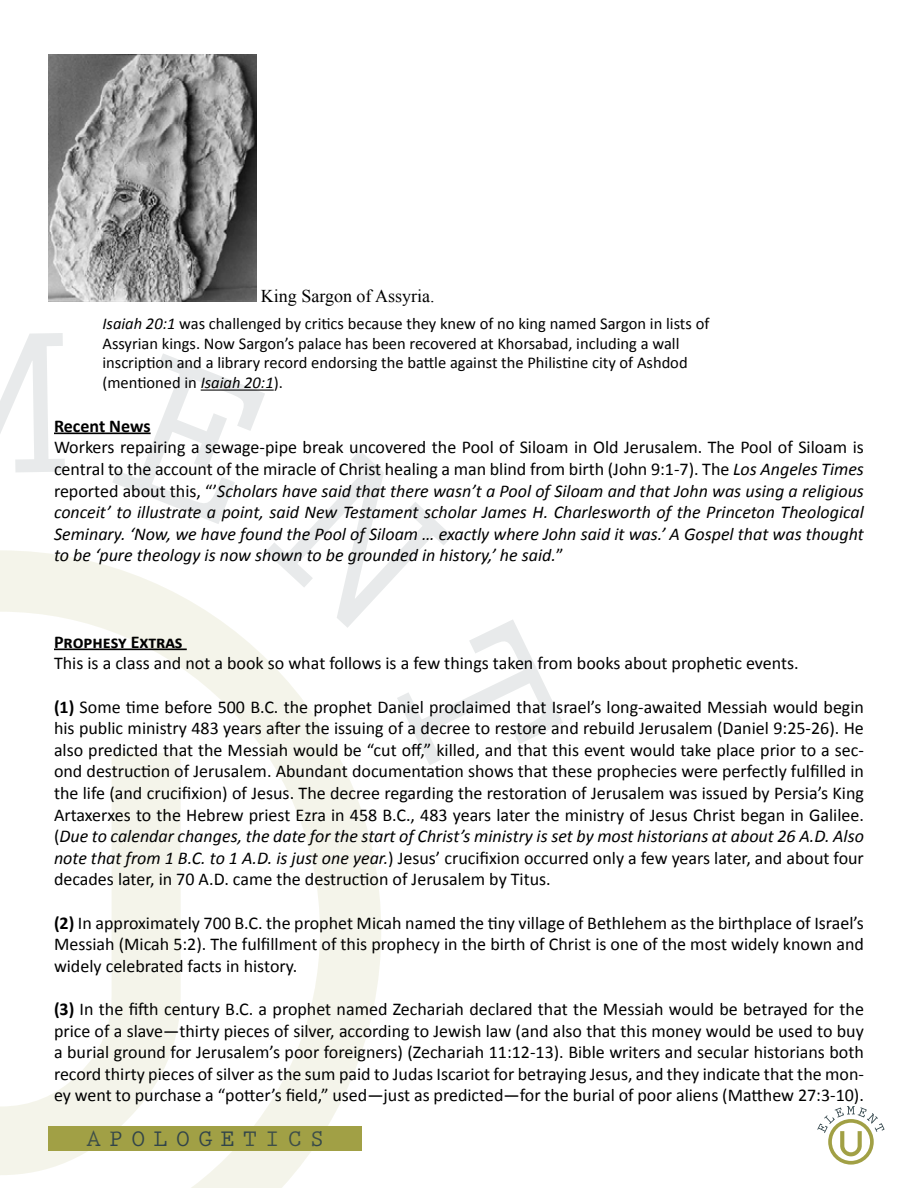
<style>
.page{position:relative;width:918px;height:1188px;background:#fff}
.page>*{position:absolute;margin:0;border:0;box-sizing:border-box;transform-origin:0 0}
.t1{font:700 24.15px "Prestige Elite Std";letter-spacing:.325em;color:#31444a}
.t2{font:18px/21.6px "Calibri";color:#000;text-align:justify}
.t3{font:italic 18px/21.6px "Calibri";color:#000;text-align:justify}
.t4{font:700 18px "Calibri";letter-spacing:-.005em;color:#000}
.t5{font:18px "Times New Roman";color:#000}
.t6{font:16.5px/19.8px "Calibri";color:#000}
.s1{font-style:italic}
.s2{font-style:normal}
.s3{font-weight:700}
</style>
<div class="page">
<div style="left:828px;top:1119px;width:46px;height:46px;border:4px solid #a1a045;border-radius:50%"></div>
<svg style="left:817px;top:1106px;width:68px;height:50px"></svg>
<svg style="left:0;top:550px;width:381px;height:638px"></svg>
<svg style="left:0;top:333px;width:65px;height:139px"></svg>
<svg style="left:112px;top:354px;width:451px;height:411px"></svg>
<hr style="left:201px;top:390px;width:73px;height:1px;background:#000">
<img style="left:48px;top:54px;width:208px;height:248px">
<hr style="left:54px;top:433px;width:97px;height:1px;background:#000">
<hr style="left:54px;top:649px;width:133px;height:1px;background:#000">
<p class="t5" style="left:261px;top:283px;width:175px">King Sargon of Assyria.</p>
<p class="t6" style="left:102px;top:313px;width:608px"><span class="s1">Isaiah 20:1</span> was challenged by critics because they knew of no king named Sargon in lists of Assyrian kings. Now Sargon’s palace has been recovered at Khorsabad, including a wall inscription and a library record endorsing the battle against the Philistine city of Ashdod (mentioned in <span class="s1">Isaiah 20:1</span>).</p>
<p class="t4" style="left:54px;top:414px;width:98px">Recent News</p>
<p class="t3" style="left:54px;top:436px;width:812px"><span class="s2">Workers repairing a sewage-pipe break uncovered the Pool of Siloam in Old Jerusalem. The Pool of Siloam is central to the account of the miracle of Christ healing a man blind from birth (John 9:1-7). The</span> Los Angeles Times <span class="s2">reported about this, “’</span>Scholars have said that there wasn’t a Pool of Siloam and that John was using a religious conceit’ to illustrate a point, said New Testament scholar James H. Charlesworth of the Princeton Theological Seminary. ‘Now, we have found the Pool of Siloam … exactly where John said it was.’ A Gospel that was thought to be ‘pure theology is now shown to be grounded in history,’ he said.<span class="s2">”</span></p>
<p class="t4" style="left:54px;top:630px;width:130px">Prophesy Extras</p>
<p class="t2" style="left:54px;top:653px;width:746px">This is a class and not a book so what follows is a few things taken from books about prophetic events.</p>
<p class="t2" style="left:54px;top:696px;width:812px"><span class="s3">(1)</span> Some time before 500 B.C. the prophet Daniel proclaimed that Israel’s long-awaited Messiah would begin his public ministry 483 years after the issuing of a decree to restore and rebuild Jerusalem (Daniel 9:25-26). He also predicted that the Messiah would be “cut off,” killed, and that this event would take place prior to a sec&shy;ond destruction of Jerusalem. Abundant documentation shows that these prophecies were perfectly fulfilled in the life (and crucifixion) of Jesus. The decree regarding the restoration of Jerusalem was issued by Persia’s King Artaxerxes to the Hebrew priest Ezra in 458 B.C., 483 years later the ministry of Jesus Christ began in Galilee. (<span class="s1">Due to calendar changes, the date for the start of Christ’s ministry is set by most historians at about 26 A.D. Also note that from 1 B.C. to 1 A.D. is just one year.</span>) Jesus’ crucifixion occurred only a few years later, and about four decades later, in 70 A.D. came the destruction of Jerusalem by Titus.</p>
<p class="t2" style="left:54px;top:912px;width:812px"><span class="s3">(2)</span> In approximately 700 B.C. the prophet Micah named the tiny village of Bethlehem as the birthplace of Israel’s Messiah (Micah 5:2). The fulfillment of this prophecy in the birth of Christ is one of the most widely known and widely celebrated facts in history.</p>
<p class="t2" style="left:54px;top:998px;width:811px"><span class="s3">(3)</span> In the fifth century B.C. a prophet named Zechariah declared that the Messiah would be betrayed for the price of a slave—thirty pieces of silver, according to Jewish law (and also that this money would be used to buy a burial ground for Jerusalem’s poor foreigners) (Zechariah 11:12-13). Bible writers and secular historians both record thirty pieces of silver as the sum paid to Judas Iscariot for betraying Jesus, and they indicate that the mon&shy;ey went to purchase a “potter’s field,” used—just as predicted—for the burial of poor aliens (Matthew 27:3-10).</p>
<h1 class="t1" style="left:86px;top:1125px;width:239px">APOLOGETICS</h1>
</div>
